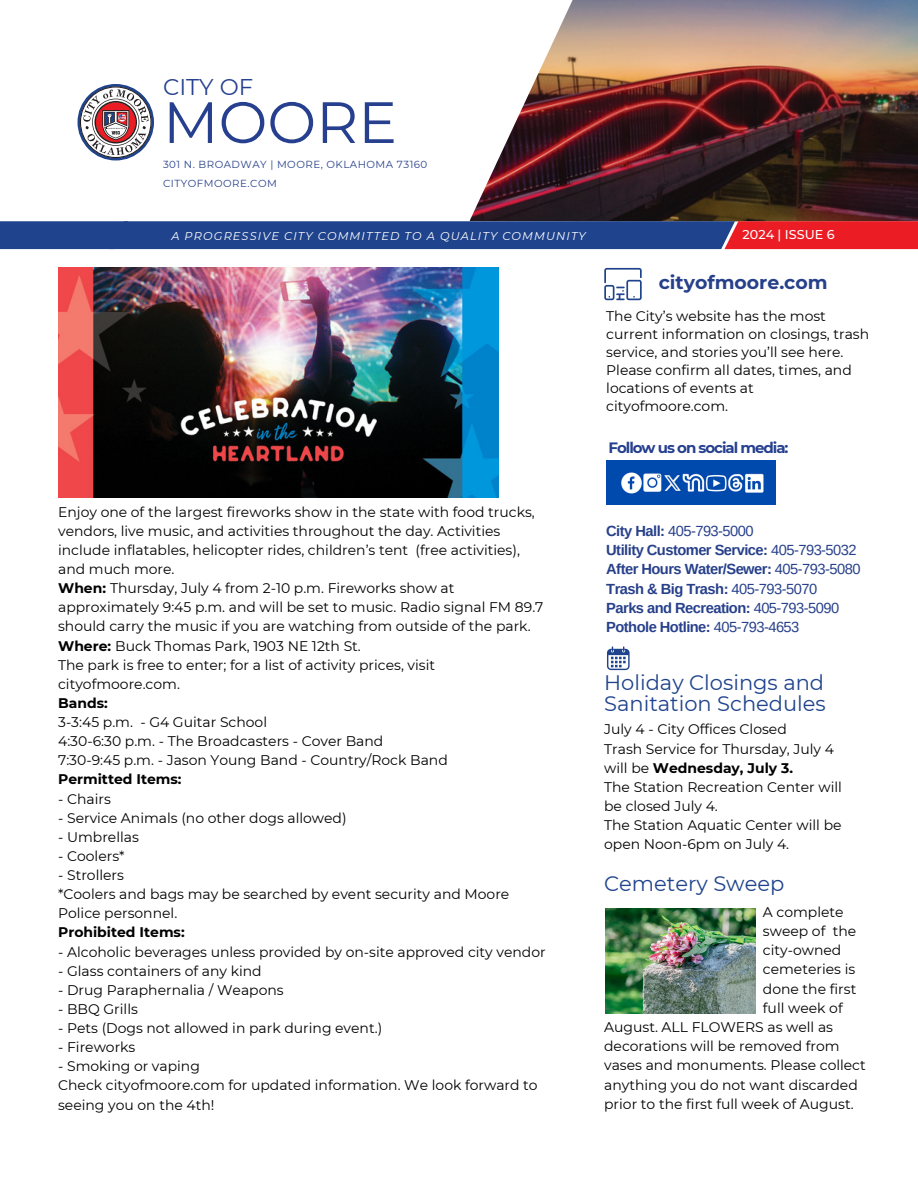
<style>
.page{position:relative;width:918px;height:1188px;background:#fff}
.page>*{position:absolute;margin:0;border:0;box-sizing:border-box;transform-origin:0 0}
.t1{font:58.2px "Montserrat";color:#26408f}
.t2{font:22.8px "Montserrat";color:#26408f}
.t3{font:21px/21.3px "Montserrat";color:#1f438c}
.t4{font:700 18.9px "Montserrat";color:#27408a}
.t5{font:700 15px "Montserrat";letter-spacing:-.07em;color:#26408f}
.t6{font:700 14.7px/19.2px "Arimo";letter-spacing:-.035em;color:#27408a}
.t7{font:13.95px/19.2px "Montserrat";color:#000}
.t8{font:500 12.75px "Montserrat";color:#fff}
.t9{font:italic 11.4px "Montserrat";letter-spacing:.1em;color:#fff}
.t10{font:10.2px "Montserrat";letter-spacing:.045em;color:#27408a}
.s1{font-weight:700}
.s2{font-weight:400}
</style>
<div class="page">
<svg style="left:78px;top:84px;width:76px;height:76px"></svg>
<img style="left:469px;top:0;width:449px;height:221px">
<svg style="left:604px;top:268px;width:38px;height:32px"></svg>
<svg style="left:0;top:221px;width:918px;height:28px;background:#4a3d78"></svg>
<img style="left:607px;top:460px;width:169px;height:44px">
<svg style="left:607px;top:646px;width:22px;height:24px"></svg>
<img style="left:58px;top:267px;width:440px;height:231px">
<img style="left:606px;top:908px;width:149px;height:106px">
<p class="t2" style="left:163px;top:73px;width:92px">CITY OF</p>
<h5 class="t1" style="left:163px;top:87px;width:236px">MOORE</h5>
<p class="t10" style="left:163px;top:158px;width:266px">301 N. BROADWAY | MOORE, OKLAHOMA 73160</p>
<h4 class="t10" style="left:163px;top:178px;width:115px">CITYOFMOORE.COM</h4>
<h4 class="t9" style="left:171px;top:229px;width:416px">A PROGRESSIVE CITY COMMITTED TO A QUALITY COMMUNITY</h4>
<p class="t8" style="left:743px;top:227px;width:94px">2024 | ISSUE 6</p>
<h1 class="t4" style="left:659px;top:271px;width:170px">cityofmoore.com</h1>
<p class="t7" style="left:606px;top:307px;width:264px;line-height:18px">The City’s website has the most current information on closings, trash service, and stories you’ll see here.<br>Please confirm all dates, times, and locations of events at cityofmoore.com.</p>
<h3 class="t5" style="left:609px;top:438px;width:182px">Follow us on social media:</h3>
<h4 class="t7" style="left:58px;top:502px;width:487px">Enjoy one of the largest fireworks show in the state with food trucks, vendors, live music, and activities throughout the day. Activities include inflatables, helicopter rides, children’s tent (free activities), and much more.<br><span class="s1">When:</span> Thursday, July 4 from 2-10 p.m. Fireworks show at approximately 9:45 p.m. and will be set to music. Radio signal FM 89.7 should carry the music if you are watching from outside of the park.<br><span class="s1">Where:</span> Buck Thomas Park, 1903 NE 12th St.<br>The park is free to enter; for a list of activity prices, visit cityofmoore.com.<br><span class="s1">Bands:<br></span>3-3:45 p.m. - G4 Guitar School<br>4:30-6:30 p.m. - The Broadcasters - Cover Band<br>7:30-9:45 p.m. - Jason Young Band - Country/Rock Band<br><span class="s1">Permitted Items:</span></h4>
<h4 class="t7" style="left:58px;top:789px;width:54px">- Chairs</h4>
<h4 class="t7" style="left:58px;top:808px;width:290px">- Service Animals (no other dogs allowed)</h4>
<h4 class="t7" style="left:58px;top:827px;width:82px">- Umbrellas</h4>
<h4 class="t7" style="left:58px;top:846px;width:68px">- Coolers*</h4>
<h4 class="t7" style="left:58px;top:865px;width:453px">- Strollers<br>*Coolers and bags may be searched by event security and Moore<br>Police personnel.<br><span class="s1">Prohibited Items:</span></h4>
<h4 class="t7" style="left:58px;top:942px;width:489px">- Alcoholic beverages unless provided by on-site approved city vendor</h4>
<h4 class="t7" style="left:58px;top:961px;width:205px">- Glass containers of any kind</h4>
<h4 class="t7" style="left:58px;top:980px;width:227px">- Drug Paraphernalia / Weapons</h4>
<h4 class="t7" style="left:58px;top:999px;width:81px">- BBQ Grills</h4>
<h4 class="t7" style="left:58px;top:1018px;width:326px">- Pets (Dogs not allowed in park during event.)</h4>
<h4 class="t7" style="left:58px;top:1038px;width:79px">- Fireworks</h4>
<p class="t7" style="left:58px;top:1057px;width:481px">- Smoking or vaping<br>Check cityofmoore.com for updated information. We look forward to seeing you on the 4th!</p>
<p class="t6" style="left:606px;top:521px;width:256px">City Hall: <span class="s2">405-793-5000<br></span>Utility Customer Service: <span class="s2">405-793-5032<br></span>After Hours Water/Sewer: <span class="s2">405-793-5080<br></span>Trash &amp; Big Trash: <span class="s2">405-793-5070<br></span>Parks and Recreation: <span class="s2">405-793-5090<br></span>Pothole Hotline: <span class="s2">405-793-4653</span></p>
<p class="t3" style="left:604px;top:672px;width:223px">Holiday Closings and<br>Sanitation Schedules</p>
<p class="t7" style="left:604px;top:720px;width:239px">July 4 - City Offices Closed<br>Trash Service for Thursday, July 4 will be <span class="s1">Wednesday, July 3.<br></span>The Station Recreation Center will be closed July 4.<br>The Station Aquatic Center will be open Noon-6pm on July 4.</p>
<h2 class="t3" style="left:604px;top:873px;width:182px">Cemetery Sweep</h2>
<h4 class="t7" style="left:763px;top:903px;width:95px">A complete sweep of the city-owned cemeteries is done the first full week of</h4>
<h2 class="t7" style="left:604px;top:1018px;width:263px">August. ALL FLOWERS as well as decorations will be removed from vases and monuments. Please collect anything you do not want discarded prior to the first full week of August.</h2>
</div>
